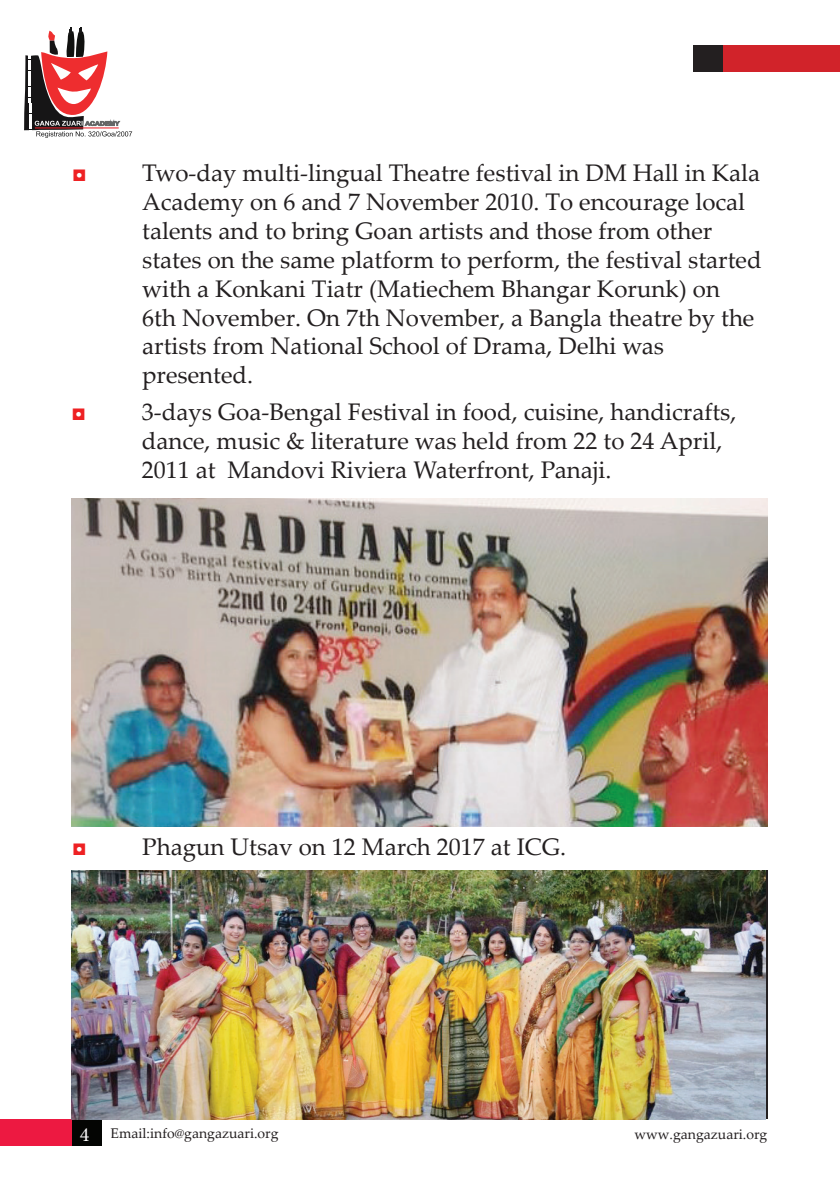
<style>
.page{position:relative;width:840px;height:1191px;background:#fff}
.page>*{position:absolute;margin:0;border:0;box-sizing:border-box;transform-origin:0 0}
.t1{font:24px/28.8px "Palatino Linotype";color:#231f20}
.t2{font:24px "Arial";color:#ee2123}
.t3{font:14px "Palatino Linotype";color:#231f20}
.s1{font-family:"Minion Pro";font-size:20px;color:#fff}
</style>
<div class="page">
<div style="left:0;top:1119px;width:72px;height:27px;background:#ed1941"></div>
<div style="left:72px;top:1119px;width:30px;height:27px;background:#040503"></div>
<div style="left:722px;top:45px;width:117px;height:27px;background:#d1232a"></div>
<div style="left:692px;top:45px;width:30px;height:27px;background:#231f20"></div>
<svg style="left:24px;top:27px;width:108px;height:111px"></svg>
<hr style="left:35px;top:127px;width:84px;height:1px;background:#ea232b">
<img style="left:72px;top:870px;width:693px;height:249px">
<img style="left:72px;top:499px;width:695px;height:327px">
<p class="t2" style="left:72px;top:156px;width:16px">◘</p>
<p class="t1" style="left:142px;top:158px;width:620px">Two-day multi-lingual Theatre festival in DM Hall in Kala Academy on 6 and 7 November 2010. To encourage local talents and to bring Goan artists and those from other states on the same platform to perform, the festival started with a Konkani Tiatr (Matiechem Bhangar Korunk) on<br>6th November. On 7th November, a Bangla theatre by the artists from National School of Drama, Delhi was presented.</p>
<p class="t2" style="left:72px;top:395px;width:16px">◘</p>
<p class="t1" style="left:142px;top:397px;width:596px">3-days Goa-Bengal Festival in food, cuisine, handicrafts, dance, music &amp; literature was held from 22 to 24 April,<br>2011 at Mandovi Riviera Waterfront, Panaji.</p>
<p class="t2" style="left:72px;top:830px;width:16px">◘</p>
<p class="t1" style="left:142px;top:832px;width:425px">Phagun Utsav on 12 March 2017 at ICG.</p>
<p class="t3" style="left:80px;top:1123px;width:200px"><span class="s1">4</span> Email:info@gangazuari.org</p>
<p class="t3" style="left:634px;top:1124px;width:134px">www.gangazuari.org</p>
</div>
